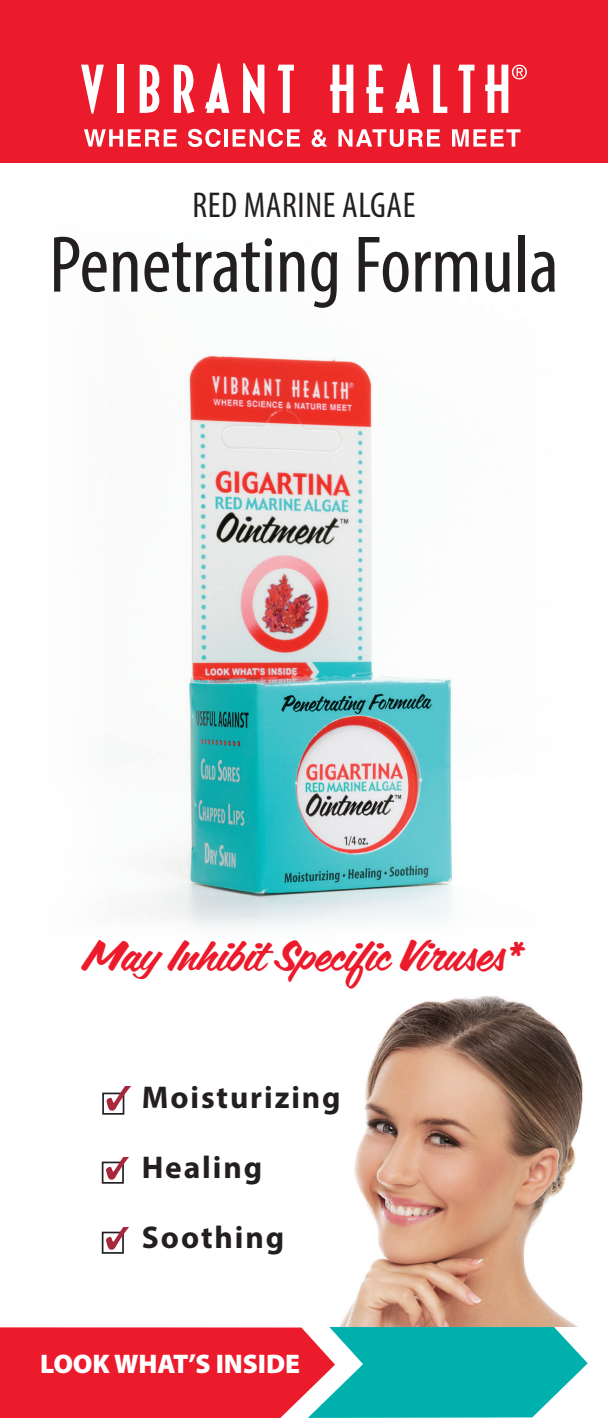
<style>
.page{position:relative;width:608px;height:1418px;background:#fff}
.page>*{position:absolute;margin:0;border:0;box-sizing:border-box;transform-origin:0 0}
.t1{font:condensed 81px "Myriad Pro";color:#231f20}
.t2{font:42.75px "Coffee Service";color:#ec1b2b}
.t3{font:condensed 36px "Myriad Pro";letter-spacing:.02em;color:#231f20}
.t4{font:700 31.5px "Myriad Pro";letter-spacing:.06em;color:#231f20}
.t5{font:900 27px "Myriad Pro";letter-spacing:-.005em;color:#fff}
</style>
<div class="page">
<img style="left:151px;top:354px;width:301px;height:573px">
<div style="left:0;top:0;width:608px;height:162px;background:#ec1b2b"></div>
<svg style="left:81px;top:65px;width:23px;height:49px"></svg>
<div style="left:117px;top:65px;width:7px;height:48px;background:#fff"></div>
<svg style="left:140px;top:65px;width:19px;height:48px"></svg>
<svg style="left:174px;top:65px;width:20px;height:49px"></svg>
<svg style="left:205px;top:63px;width:24px;height:50px"></svg>
<svg style="left:243px;top:63px;width:21px;height:51px"></svg>
<svg style="left:277px;top:65px;width:17px;height:48px"></svg>
<svg style="left:330px;top:65px;width:23px;height:48px"></svg>
<svg style="left:366px;top:65px;width:17px;height:48px"></svg>
<svg style="left:395px;top:63px;width:24px;height:50px"></svg>
<svg style="left:433px;top:65px;width:14px;height:48px"></svg>
<svg style="left:458px;top:65px;width:16px;height:48px"></svg>
<svg style="left:485px;top:65px;width:41px;height:48px"></svg>
<svg style="left:84px;top:129px;width:93px;height:18px"></svg>
<svg style="left:188px;top:129px;width:33px;height:18px"></svg>
<hr style="left:224px;top:129px;width:4px;height:18px;background:#fff">
<svg style="left:232px;top:129px;width:68px;height:18px"></svg>
<svg style="left:311px;top:129px;width:16px;height:18px"></svg>
<svg style="left:338px;top:129px;width:102px;height:18px"></svg>
<svg style="left:452px;top:129px;width:68px;height:18px"></svg>
<img style="left:340px;top:996px;width:243px;height:330px">
<svg style="left:0;top:1327px;width:587px;height:91px;background:#93686f"></svg>
<div style="left:102px;top:1092px;width:22px;height:22px;border:2px solid #231f20"></div>
<svg style="left:106px;top:1086px;width:25px;height:24px"></svg>
<div style="left:102px;top:1161px;width:22px;height:22px;border:2px solid #231f20"></div>
<svg style="left:106px;top:1157px;width:23px;height:22px"></svg>
<div style="left:102px;top:1231px;width:22px;height:22px;border:2px solid #231f20"></div>
<svg style="left:106px;top:1228px;width:23px;height:21px"></svg>
<p class="t3" style="left:192px;top:184px;width:225px">RED MARINE ALGAE</p>
<h1 class="t1" style="left:49px;top:216px;width:511px">Penetrating Formula</h1>
<h2 class="t2" style="left:83px;top:926px;width:437px">May Inhibit Specific Viruses*</h2>
<p class="t4" style="left:142px;top:1077px;width:200px">Moisturizing</p>
<p class="t4" style="left:142px;top:1147px;width:122px">Healing</p>
<p class="t4" style="left:142px;top:1216px;width:144px">Soothing</p>
<p class="t5" style="left:40px;top:1348px;width:261px">LOOK WHAT’S INSIDE</p>
</div>
